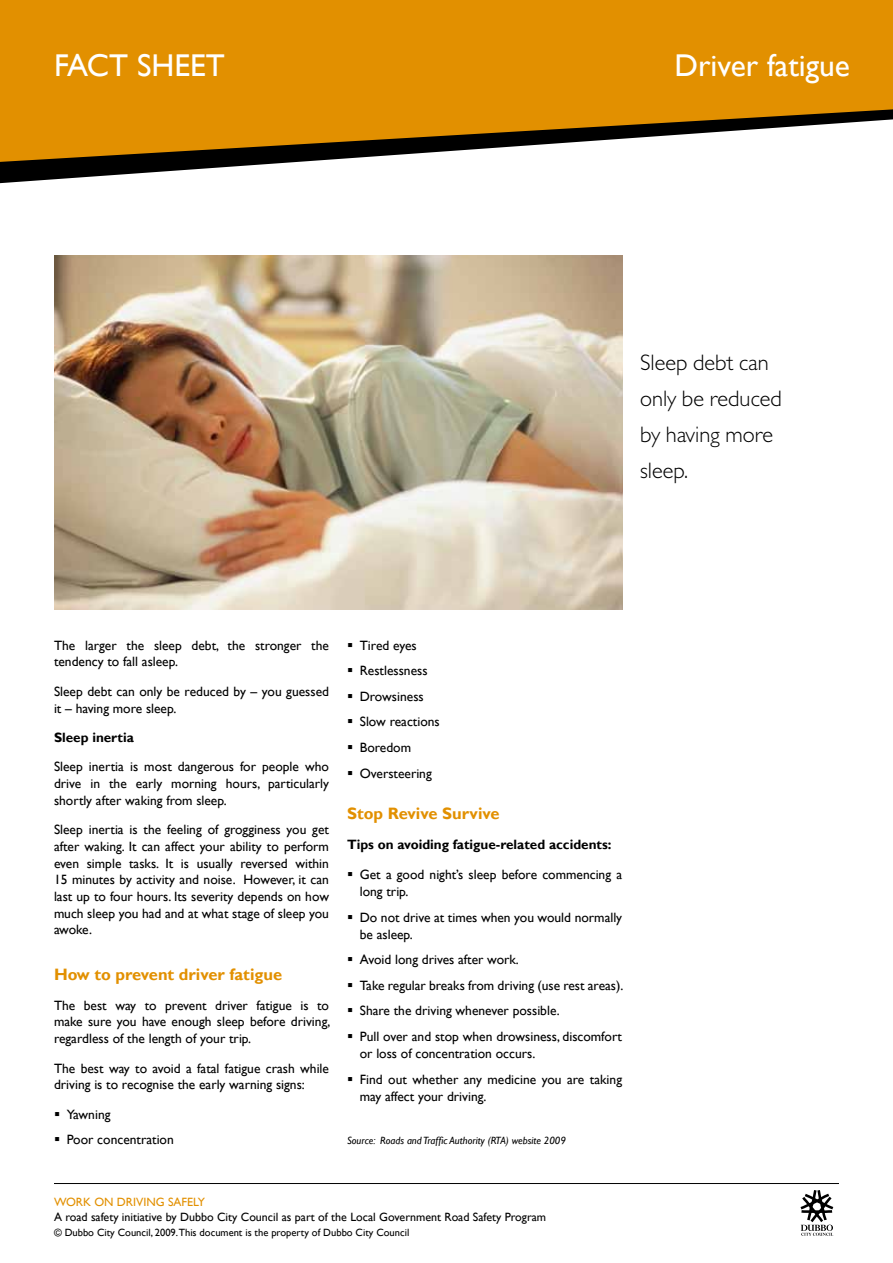
<style>
.page{position:relative;width:893px;height:1263px;background:#fff}
.page>*{position:absolute;margin:0;border:0;box-sizing:border-box;transform-origin:0 0}
.t1{font:31.5px "Gill Sans";color:#fff}
.t2{font:300 22.5px/36px "Gill Sans MT Std";color:#000}
.t3{font:700 16.5px "Gill Sans";color:#e29000}
.t4{font:13.5px/16.6px "Gill Sans";color:#000}
.t5{font:700 13.5px "Gill Sans";color:#000}
.t6{font:12px "Gill Sans";color:#000}
.t7{font:12px "Gill Sans";color:#e29000}
.t8{font:10.5px "Gill Sans";color:#000}
.t9{font:italic 10.5px "Gill Sans";color:#000}
</style>
<div class="page">
<svg style="left:0;top:162px;width:296px;height:21px"></svg>
<svg style="left:0;top:0;width:893px;height:162px;background:#d38e16"></svg>
<hr style="left:54px;top:1183px;width:785px;height:1px;background:#000">
<img style="left:54px;top:255px;width:568px;height:354px">
<svg style="left:800px;top:1190px;width:33px;height:46px"></svg>
<h1 class="t1" style="left:54px;top:47px;width:172px">FACT SHEET</h1>
<h1 class="t1" style="left:674px;top:47px;width:177px">Driver fatigue</h1>
<h2 class="t2" style="left:640px;top:344px;width:143px">Sleep debt can only be reduced by having more sleep.</h2>
<p class="t4" style="left:54px;top:637px;width:276px">The larger the sleep debt, the stronger the tendency to fall asleep.</p>
<p class="t4" style="left:54px;top:683px;width:277px">Sleep debt can only be reduced by – you guessed it – having more sleep.</p>
<p class="t5" style="left:54px;top:729px;width:81px">Sleep inertia</p>
<p class="t4" style="left:54px;top:759px;width:277px;text-align:justify">Sleep inertia is most dangerous for people who drive in the early morning hours, particularly shortly after waking from sleep.</p>
<p class="t4" style="left:54px;top:822px;width:277px;text-align:justify">Sleep inertia is the feeling of grogginess you get after waking. It can affect your ability to perform even simple tasks. It is usually reversed within 15 minutes by activity and noise. However, it can last up to four hours. Its severity depends on how much sleep you had and at what stage of sleep you awoke.</p>
<p class="t3" style="left:54px;top:965px;width:230px">How to prevent driver fatigue</p>
<p class="t4" style="left:54px;top:997px;width:278px;text-align:justify">The best way to prevent driver fatigue is to make sure you have enough sleep before driving, regardless of the length of your trip.</p>
<p class="t4" style="left:54px;top:1060px;width:277px">The best way to avoid a fatal fatigue crash while driving is to recognise the early warning signs:</p>
<p class="t4" style="left:67px;top:1102px;width:109px;line-height:25.2px">Yawning<br>Poor concentration</p>
<p class="t4" style="left:360px;top:633px;width:81px;line-height:25.5px">Tired eyes<br>Restlessness<br>Drowsiness<br>Slow reactions<br>Boredom<br>Oversteering</p>
<p class="t3" style="left:347px;top:804px;width:154px">Stop Revive Survive</p>
<p class="t5" style="left:347px;top:837px;width:266px">Tips on avoiding fatigue-related accidents:</p>
<p class="t4" style="left:360px;top:866px;width:264px;line-height:17.1px">Get a good night’s sleep before commencing a long trip.</p>
<p class="t4" style="left:360px;top:909px;width:264px;line-height:17.1px">Do not drive at times when you would normally be asleep.</p>
<p class="t4" style="left:360px;top:947px;width:265px;line-height:25.5px">Avoid long drives after work.<br>Take regular breaks from driving (use rest areas).<br>Share the driving whenever possible.<br>Pull over and stop when drowsiness, discomfort</p>
<p class="t4" style="left:360px;top:1041px;width:264px;line-height:25.5px">or loss of concentration occurs.<br>Find out whether any medicine you are taking</p>
<p class="t4" style="left:360px;top:1088px;width:128px">may affect your driving.</p>
<p class="t9" style="left:347px;top:1134px;width:220px">Source: Roads and Traffic Authority (RTA) website 2009</p>
<p class="t7" style="left:54px;top:1195px;width:152px">WORK ON DRIVING SAFELY</p>
<p class="t6" style="left:54px;top:1210px;width:494px">A road safety initiative by Dubbo City Council as part of the Local Government Road Safety Program</p>
<p class="t8" style="left:54px;top:1226px;width:357px">© Dubbo City Council, 2009.This document is the property of Dubbo City Council</p>
</div>
